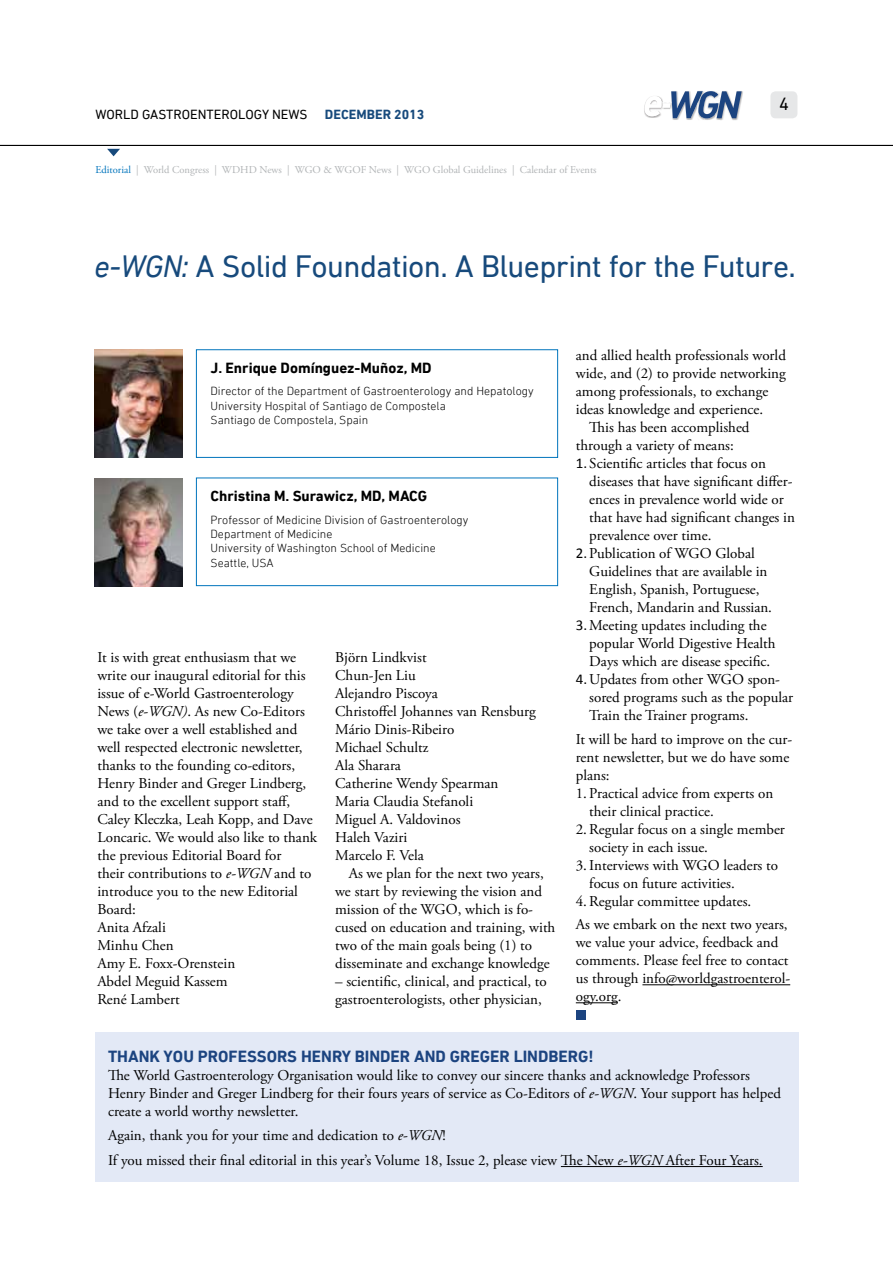
<style>
.page{position:relative;width:893px;height:1263px;background:#fff}
.page>*{position:absolute;margin:0;border:0;box-sizing:border-box;transform-origin:0 0}
.t1{font:31.5px "DIN Next LT Pro";letter-spacing:-.02em;color:#174a7c}
.t2{font:18px "DIN Next LT Pro";color:#000}
.t3{font:700 16.5px "DIN Next LT Pro";color:#1c4480}
.t4{font:15px/18px "Adobe Garamond Pro";color:#000}
.t5{font:700 15px "DIN Next LT Pro";color:#000}
.t6{font:13.5px "DIN Next LT Pro";color:#000}
.t7{font:700 13.5px "DIN Next LT Pro";color:#174a7c}
.t8{font:300 12px/14.4px "DIN Next LT Pro";color:#000}
.t9{font:10.5px "Adobe Garamond Pro";color:#b1b4b6}
.s1{color:#0074bc}
.s2{font-style:italic}
.s3{font-family:"Calibri"}
</style>
<div class="page">
<img style="left:672px;top:91px;width:71px;height:29px">
<img style="left:697px;top:118px;width:8px;height:2px">
<svg style="left:645px;top:91px;width:97px;height:27px"></svg>
<div style="left:770px;top:91px;width:27px;height:27px;background:#e6e7e8;border-radius:5px"></div>
<hr style="left:0;top:145px;width:893px;height:1px;background:#000">
<svg style="left:107px;top:149px;width:13px;height:7px"></svg>
<div style="left:196px;top:350px;width:362px;height:108px;border:1px solid #0074bc"></div>
<img style="left:94px;top:350px;width:89px;height:108px">
<div style="left:196px;top:478px;width:362px;height:108px;border:1px solid #0074bc"></div>
<img style="left:94px;top:478px;width:89px;height:108px">
<hr style="left:642px;top:984px;width:148px;height:1px;background:#000">
<hr style="left:576px;top:1002px;width:42px;height:1px;background:#000">
<div style="left:576px;top:1010px;width:9px;height:9px;background:#1c4480"></div>
<div style="left:94px;top:1032px;width:704px;height:150px;background:#e3e9f6"></div>
<hr style="left:561px;top:1166px;width:202px;height:1px;background:#000">
<p class="t6" style="left:95px;top:106px;width:214px">WORLD GASTROENTEROLOGY NEWS</p>
<p class="t7" style="left:325px;top:106px;width:101px">DECEMBER 2013</p>
<p class="t9" style="left:95px;top:164px;width:503px"><span class="s1">Editorial</span> | World Congress | WDHD News | WGO &amp; WGOF News | WGO Global Guidelines | Calendar of Events</p>
<p class="t2" style="left:779px;top:93px;width:11px">4</p>
<h1 class="t1" style="left:94px;top:248px;width:703px"><span class="s2">e-WGN:</span> A Solid Foundation. A Blueprint for the Future.</h1>
<p class="t5" style="left:211px;top:359px;width:223px">J. ENRIQUE DOMÍNGUEZ-MUÑOZ, MD</p>
<p class="t8" style="left:211px;top:384px;width:325px">Director of the Department of Gastroenterology and Hepatology<br>University Hospital of Santiago de Compostela<br>Santiago de Compostela, Spain</p>
<p class="t5" style="left:211px;top:487px;width:218px">CHRISTINA M. SURAWICZ, MD, MACG</p>
<p class="t8" style="left:211px;top:512px;width:259px">Professor of Medicine Division of Gastroenterology Department of Medicine<br>University of Washington School of Medicine Seattle, USA</p>
<p class="t4" style="left:97px;top:649px;width:221px">It is with great enthusiasm that we write our inaugural editorial for this issue of e-World Gastroenterology<br>News (<span class="s2">e-WGN)</span>. As new Co-Editors we take over a well established and well respected electronic newsletter, thanks to the founding co-editors,<br>Henry Binder and Greger Lindberg, and to the excellent support staff,<br>Caley Kleczka, Leah Kopp, and Dave<br>Loncaric. We would also like to thank the previous Editorial Board for<br>their contributions to <span class="s2">e-WGN</span> and to introduce you to the new Editorial<br>Board:<br>Anita Afzali<br>Minhu Chen<br>Amy E. Foxx-Orenstein<br>Abdel Meguid Kassem<br>René Lambert</p>
<p class="t4" style="left:335px;top:649px;width:202px">Björn Lindkvist<br>Chun-Jen Liu<br>Alejandro Piscoya<br>Christoffel Johannes van Rensburg<br>Mário Dinis-Ribeiro<br>Michael Schultz<br>Ala Sharara<br>Catherine Wendy Spearman<br>Maria Claudia Stefanoli<br>Miguel A. Valdovinos<br>Haleh Vaziri<br>Marcelo F. Vela</p>
<p class="t4" style="left:335px;top:865px;width:222px;text-indent:14px">As we plan for the next two years, we start by reviewing the vision and mission of the WGO, which is fo&shy;cused on education and training, with two of the main goals being (1) to disseminate and exchange knowledge</p>
<p class="t4" style="left:335px;top:973px;width:213px">– scientific, clinical, and practical, to gastroenterologists, other physician,</p>
<p class="t4" style="left:576px;top:347px;width:212px">and allied health professionals world</p>
<p class="t4" style="left:576px;top:365px;width:211px">wide, and (2) to provide networking</p>
<p class="t4" style="left:576px;top:383px;width:194px">among professionals, to exchange</p>
<p class="t4" style="left:576px;top:401px;width:189px">ideas knowledge and experience.</p>
<p class="t4" style="left:589px;top:419px;width:162px">This has been accomplished</p>
<p class="t4" style="left:576px;top:437px;width:159px">through a variety of means:</p>
<p class="t4" style="left:589px;top:455px;width:207px;text-indent:-14px"><span class="s3">1.</span> Scientific articles that focus on diseases that have significant differ&shy;ences in prevalence world wide or that have had significant changes in prevalence over time.</p>
<p class="t4" style="left:576px;top:545px;width:181px"><span class="s3">2.</span> Publication of WGO Global</p>
<p class="t4" style="left:589px;top:563px;width:180px">Guidelines that are available in</p>
<p class="t4" style="left:589px;top:581px;width:172px">English, Spanish, Portuguese,</p>
<p class="t4" style="left:589px;top:599px;width:184px">French, Mandarin and Russian.</p>
<p class="t4" style="left:576px;top:617px;width:192px"><span class="s3">3.</span>Meeting updates including the</p>
<p class="t4" style="left:589px;top:635px;width:188px">popular World Digestive Health</p>
<p class="t4" style="left:589px;top:653px;width:183px">Days which are disease specific.</p>
<p class="t4" style="left:576px;top:671px;width:206px"><span class="s3">4.</span>Updates from other WGO spon-</p>
<p class="t4" style="left:589px;top:689px;width:205px">sored programs such as the popular</p>
<p class="t4" style="left:589px;top:707px;width:161px">Train the Trainer programs.</p>
<p class="t4" style="left:576px;top:731px;width:218px">It will be hard to improve on the cur&shy;rent newsletter, but we do have some plans:</p>
<p class="t4" style="left:576px;top:785px;width:199px">1. Practical advice from experts on</p>
<p class="t4" style="left:589px;top:803px;width:126px">their clinical practice.</p>
<p class="t4" style="left:576px;top:821px;width:211px">2.Regular focus on a single member</p>
<p class="t4" style="left:589px;top:839px;width:120px">society in each issue.</p>
<p class="t4" style="left:576px;top:857px;width:204px">3.Interviews with WGO leaders to</p>
<p class="t4" style="left:589px;top:875px;width:147px">focus on future activities.</p>
<p class="t4" style="left:576px;top:893px;width:177px">4.Regular committee updates.</p>
<p class="t4" style="left:576px;top:916px;width:216px">As we embark on the next two years, we value your advice, feedback and comments. Please feel free to contact us through info@worldgastroenterol&shy;ogy.org.</p>
<p class="t3" style="left:108px;top:1046px;width:487px">THANK YOU PROFESSORS HENRY BINDER AND GREGER LINDBERG!</p>
<p class="t4" style="left:108px;top:1066px;width:674px">The World Gastroenterology Organisation would like to convey our sincere thanks and acknowledge Professors<br>Henry Binder and Greger Lindberg for their fours years of service as Co-Editors of <span class="s2">e-WGN</span>. Your support has helped create a world worthy newsletter.</p>
<p class="t4" style="left:108px;top:1124px;width:656px;line-height:24.8px">Again, thank you for your time and dedication to <span class="s2">e-WGN</span>!<br>If you missed their final editorial in this year’s Volume 18, Issue 2, please view The New <span class="s2">e-WGN</span> After Four Years.</p>
</div>
